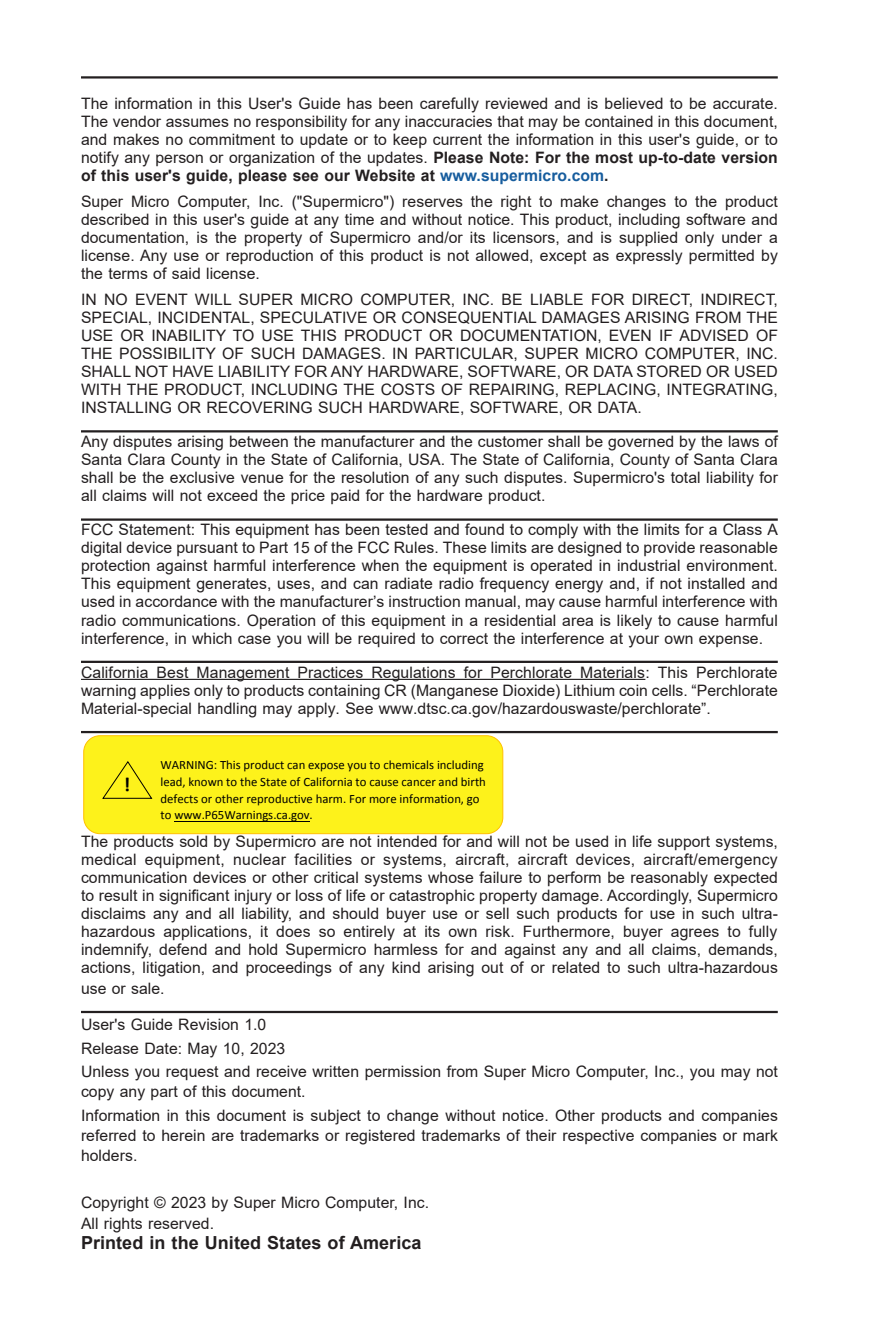
<style>
.page{position:relative;width:875px;height:1337px;background:#fff}
.page>*{position:absolute;margin:0;border:0;box-sizing:border-box;transform-origin:0 0}
.t1{font:700 20.03px "Calibri";color:#000}
.Front_matter{font:700 18px "Arial";letter-spacing:.005em;color:#231f20}
.Front_matter-2{font:15.75px/18px "Arial";letter-spacing:.005em;color:#231f20;text-align:justify}
.t2{font:12.83px/16.7px "Calibri";color:#000}
.s1{font-weight:700}
.s2{font-weight:700;color:#175d9e}
</style>
<div class="page">
<hr style="left:81px;top:76px;width:697px;height:3px;background:#231f20">
<hr style="left:81px;top:430px;width:697px;height:2px;background:#231f20">
<hr style="left:81px;top:518px;width:697px;height:3px;background:#231f20">
<hr style="left:81px;top:660px;width:697px;height:3px;background:#231f20">
<hr style="left:81px;top:679px;width:564px;height:1px;background:#231f20">
<hr style="left:81px;top:731px;width:697px;height:2px;background:#231f20">
<div style="left:83px;top:735px;width:420px;height:99px;background:#fdf21b;border:1px solid #ffc000;border-radius:16px"></div>
<hr style="left:174px;top:821px;width:136px;height:1px;background:#000">
<svg style="left:102px;top:761px;width:51px;height:38px"></svg>
<hr style="left:81px;top:1010px;width:697px;height:3px;background:#231f20">
<p class="Front_matter-2" style="left:81px;top:94px;width:698px">The information in this User's Guide has been carefully reviewed and is believed to be accurate.<br>The vendor assumes no responsibility for any inaccuracies that may be contained in this document, and makes no commitment to update or to keep current the information in this user's guide, or to notify any person or organization of the updates. <span class="s1">Please Note: For the most up-to-date version of this user's guide, please see our Website at</span> <span class="s2">www.supermicro.com</span><span class="s1">.</span></p>
<p class="Front_matter-2" style="left:81px;top:192px;width:698px">Super Micro Computer, Inc. ("Supermicro") reserves the right to make changes to the product described in this user's guide at any time and without notice. This product, including software and documentation, is the property of Supermicro and/or its licensors, and is supplied only under a license. Any use or reproduction of this product is not allowed, except as expressly permitted by the terms of said license.</p>
<p class="Front_matter-2" style="left:81px;top:290px;width:698px">IN NO EVENT WILL SUPER MICRO COMPUTER, INC. BE LIABLE FOR DIRECT, INDIRECT, SPECIAL, INCIDENTAL, SPECULATIVE OR CONSEQUENTIAL DAMAGES ARISING FROM THE USE OR INABILITY TO USE THIS PRODUCT OR DOCUMENTATION, EVEN IF ADVISED OF THE POSSIBILITY OF SUCH DAMAGES. IN PARTICULAR, SUPER MICRO COMPUTER, INC.<br>SHALL NOT HAVE LIABILITY FOR ANY HARDWARE, SOFTWARE, OR DATA STORED OR USED WITH THE PRODUCT, INCLUDING THE COSTS OF REPAIRING, REPLACING, INTEGRATING, INSTALLING OR RECOVERING SUCH HARDWARE, SOFTWARE, OR DATA.</p>
<p class="Front_matter-2" style="left:81px;top:432px;width:698px">Any disputes arising between the manufacturer and the customer shall be governed by the laws of Santa Clara County in the State of California, USA. The State of California, County of Santa Clara shall be the exclusive venue for the resolution of any such disputes. Supermicro's total liability for all claims will not exceed the price paid for the hardware product.</p>
<p class="Front_matter-2" style="left:81px;top:521px;width:698px">FCC Statement: This equipment has been tested and found to comply with the limits for a Class A digital device pursuant to Part 15 of the FCC Rules. These limits are designed to provide reasonable protection against harmful interference when the equipment is operated in industrial environment.<br>This equipment generates, uses, and can radiate radio frequency energy and, if not installed and used in accordance with the manufacturer’s instruction manual, may cause harmful interference with radio communications. Operation of this equipment in a residential area is likely to cause harmful interference, in which case you will be required to correct the interference at your own expense.</p>
<p class="Front_matter-2" style="left:81px;top:663px;width:698px">California Best Management Practices Regulations for Perchlorate Materials: This Perchlorate warning applies only to products containing CR (Manganese Dioxide) Lithium coin cells. “Perchlorate Material-special handling may apply. See www.dtsc.ca.gov/hazardouswaste/perchlorate”.</p>
<p class="t1" style="left:124px;top:772px;width:8px">!</p>
<p class="t2" style="left:161px;top:756px;width:327px">WARNING: This product can expose you to chemicals including lead, known to the State of California to cause cancer and birth defects or other reproductive harm. For more information, go to www.P65Warnings.ca.gov.</p>
<p class="Front_matter-2" style="left:81px;top:832px;width:698px">The products sold by Supermicro are not intended for and will not be used in life support systems, medical equipment, nuclear facilities or systems, aircraft, aircraft devices, aircraft/emergency communication devices or other critical systems whose failure to perform be reasonably expected to result in significant injury or loss of life or catastrophic property damage. Accordingly, Supermicro disclaims any and all liability, and should buyer use or sell such products for use in such ultra&shy;hazardous applications, it does so entirely at its own risk. Furthermore, buyer agrees to fully indemnify, defend and hold Supermicro harmless for and against any and all claims, demands, actions, litigation, and proceedings of any kind arising out of or related to such ultra-hazardous</p>
<p class="Front_matter-2" style="left:81px;top:979px;width:85px">use or sale.</p>
<p class="Front_matter-2" style="left:81px;top:1015px;width:187px">User's Guide Revision 1.0</p>
<p class="Front_matter-2" style="left:81px;top:1039px;width:206px">Release Date: May 10, 2023</p>
<p class="Front_matter-2" style="left:81px;top:1061px;width:698px;line-height:20.2px">Unless you request and receive written permission from Super Micro Computer, Inc., you may not copy any part of this document.</p>
<p class="Front_matter-2" style="left:81px;top:1105px;width:698px;line-height:20.2px">Information in this document is subject to change without notice. Other products and companies referred to herein are trademarks or registered trademarks of their respective companies or mark holders.</p>
<p class="Front_matter-2" style="left:81px;top:1192px;width:350px;line-height:20.2px">Copyright © 2023 by Super Micro Computer, Inc.<br>All rights reserved.</p>
<p class="Front_matter" style="left:81px;top:1229px;width:342px">Printed in the United States of America</p>
</div>
